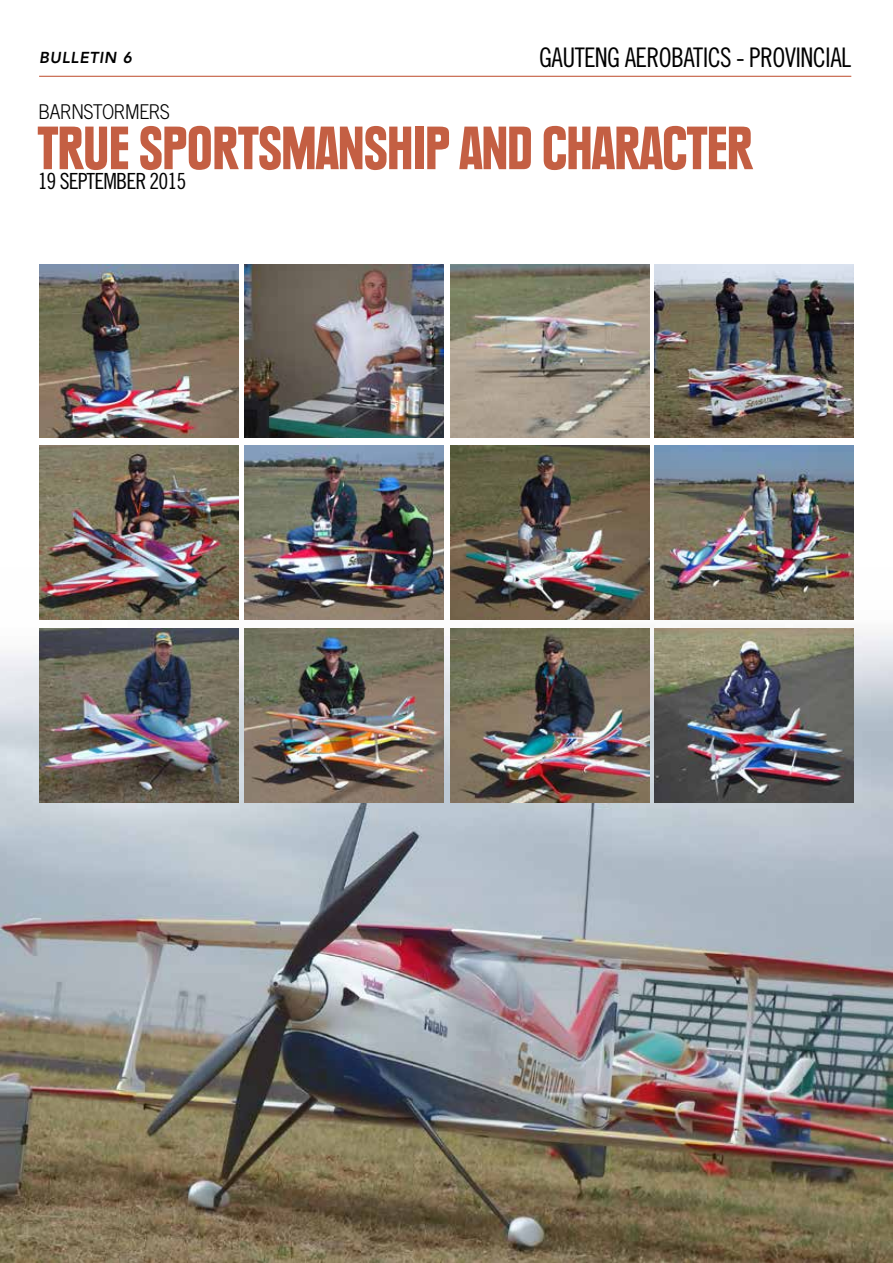
<style>
.page{position:relative;width:893px;height:1263px;background:#fff}
.page>*{position:absolute;margin:0;border:0;box-sizing:border-box;transform-origin:0 0}
.t1{font:900 condensed 60.15px "Plak";color:#c45f43}
.t2{font:27px "Trade Gothic Cond Eighteen";letter-spacing:-.025em;color:#000;scale:.96 1}
.t3{font:22.2px "Trade Gothic Cond Eighteen";letter-spacing:-.04em;color:#000}
.t4{font:300 20.4px "Trade Gothic";letter-spacing:-.05em;color:#000;scale:.9 1}
.t5{font:italic 800 15.75px "Avenir";letter-spacing:.05em;color:#000}
</style>
<div class="page">
<img style="left:0;top:567px;width:893px;height:696px">
<hr style="left:39px;top:76px;width:812px;height:1px;background:#c45f43">
<img style="left:39px;top:629px;width:199px;height:173px">
<img style="left:245px;top:629px;width:199px;height:173px">
<img style="left:451px;top:629px;width:198px;height:173px">
<img style="left:655px;top:629px;width:199px;height:173px">
<img style="left:39px;top:446px;width:199px;height:173px">
<img style="left:245px;top:446px;width:199px;height:173px">
<img style="left:451px;top:446px;width:198px;height:173px">
<img style="left:655px;top:446px;width:199px;height:173px">
<img style="left:39px;top:264px;width:199px;height:174px">
<img style="left:245px;top:264px;width:199px;height:174px">
<img style="left:451px;top:264px;width:198px;height:174px">
<img style="left:655px;top:264px;width:199px;height:174px">
<p class="t5" style="left:39px;top:48px;width:94px">BULLETIN 6</p>
<p class="t2" style="left:539px;top:41px;width:327px">GAUTENG AEROBATICS - PROVINCIAL</p>
<p class="t4" style="left:38px;top:99px;width:148px">BARNSTORMERS</p>
<p class="t1" style="left:38px;top:113px;width:716px">TRUE SPORTSMANSHIP AND CHARACTER</p>
<p class="t3" style="left:38px;top:168px;width:150px">19 SEPTEMBER 2015</p>
</div>
